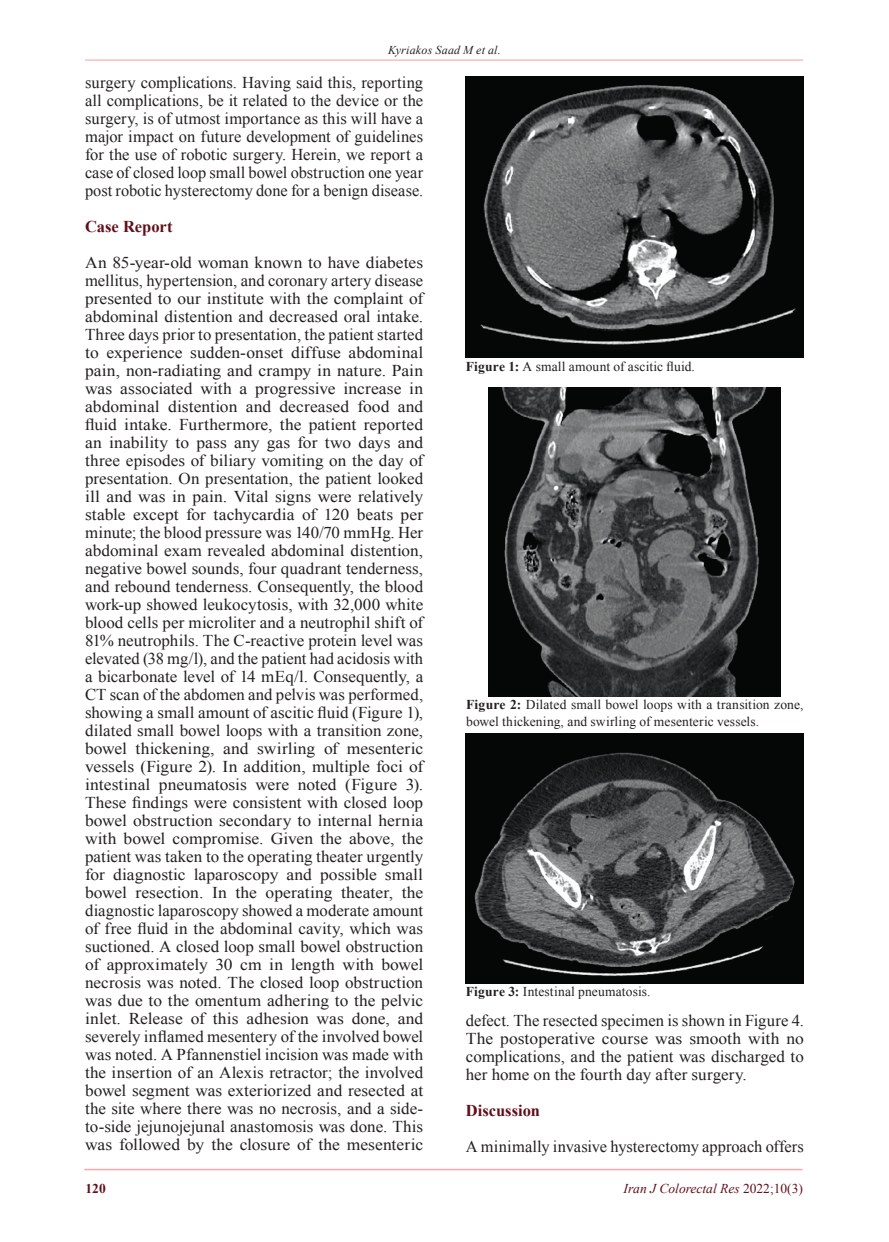
<style>
.page{position:relative;width:889px;height:1242px;background:#fff}
.page>*{position:absolute;margin:0;border:0;box-sizing:border-box;transform-origin:0 0}
.t1{font:16.5px/18px "Times New Roman";color:#231f20;text-align:justify;scale:1.05 1}
.t2{font:16.5px/18px "Times New Roman";color:#231f20;text-align:justify}
.t3{font:700 16.5px "Times New Roman";color:#600f1b}
.t4{font:13.5px/16.2px "Times New Roman";letter-spacing:.01em;color:#231f20}
.t5{font:italic 13.5px "Times New Roman";color:#600f1b}
.t6{font:700 13.5px "Times New Roman";color:#600f1b}
.t7{font:italic 12px "Times New Roman";letter-spacing:.02em;color:#231f20}
.s1{font-weight:700}
.s2{font-style:normal}
</style>
<div class="page">
<hr style="left:85px;top:60px;width:718px;height:1px;background:#f7a7ad">
<hr style="left:84px;top:1168px;width:718px;height:2px;background:#f7a7ad">
<img style="left:466px;top:77px;width:337px;height:281px">
<img style="left:488px;top:387px;width:292px;height:309px">
<img style="left:466px;top:733px;width:337px;height:250px">
<p class="t7" style="left:388px;top:42px;width:114px">Kyriakos Saad M et al.</p>
<p class="t2" style="left:85px;top:73px;width:340px">surgery complications. Having said this, reporting all complications, be it related to the device or the surgery, is of utmost importance as this will have a major impact on future development of guidelines for the use of robotic surgery. Herein, we report a case of closed loop small bowel obstruction one year post robotic hysterectomy done for a benign disease.</p>
<p class="t3" style="left:85px;top:215px;width:89px">Case Report</p>
<p class="t1" style="left:85px;top:253px;width:323px">An 85-year-old woman known to have diabetes mellitus, hypertension, and coronary artery disease presented to our institute with the complaint of abdominal distention and decreased oral intake.<br>Three days prior to presentation, the patient started to experience sudden-onset diffuse abdominal pain, non-radiating and crampy in nature. Pain was associated with a progressive increase in abdominal distention and decreased food and fluid intake. Furthermore, the patient reported an inability to pass any gas for two days and three episodes of biliary vomiting on the day of presentation. On presentation, the patient looked ill and was in pain. Vital signs were relatively stable except for tachycardia of 120 beats per minute; the blood pressure was 140/70 mmHg. Her abdominal exam revealed abdominal distention, negative bowel sounds, four quadrant tenderness, and rebound tenderness. Consequently, the blood work-up showed leukocytosis, with 32,000 white blood cells per microliter and a neutrophil shift of 81% neutrophils. The C-reactive protein level was elevated (38 mg/l), and the patient had acidosis with a bicarbonate level of 14 mEq/l. Consequently, a CT scan of the abdomen and pelvis was performed, showing a small amount of ascitic fluid (Figure 1), dilated small bowel loops with a transition zone, bowel thickening, and swirling of mesenteric vessels (Figure 2). In addition, multiple foci of intestinal pneumatosis were noted (Figure 3).<br>These findings were consistent with closed loop bowel obstruction secondary to internal hernia with bowel compromise. Given the above, the patient was taken to the operating theater urgently for diagnostic laparoscopy and possible small bowel resection. In the operating theater, the diagnostic laparoscopy showed a moderate amount of free fluid in the abdominal cavity, which was suctioned. A closed loop small bowel obstruction of approximately 30 cm in length with bowel necrosis was noted. The closed loop obstruction was due to the omentum adhering to the pelvic inlet. Release of this adhesion was done, and severely inflamed mesentery of the involved bowel was noted. A Pfannenstiel incision was made with the insertion of an Alexis retractor; the involved bowel segment was exteriorized and resected at the site where there was no necrosis, and a side&shy;to-side jejunojejunal anastomosis was done. This was followed by the closure of the mesenteric</p>
<p class="t4" style="left:466px;top:358px;width:231px"><span class="s1">Figure 1:</span> A small amount of ascitic fluid.</p>
<p class="t4" style="left:466px;top:696px;width:339px"><span class="s1">Figure 2:</span> Dilated small bowel loops with a transition zone, bowel thickening, and swirling of mesenteric vessels.</p>
<p class="t4" style="left:466px;top:983px;width:186px"><span class="s1">Figure 3:</span> Intestinal pneumatosis.</p>
<p class="t2" style="left:466px;top:1010px;width:340px">defect. The resected specimen is shown in Figure 4.<br>The postoperative course was smooth with no complications, and the patient was discharged to her home on the fourth day after surgery.</p>
<p class="t3" style="left:466px;top:1098px;width:76px">Discussion</p>
<p class="t2" style="left:466px;top:1136px;width:340px">A minimally invasive hysterectomy approach offers</p>
<p class="t6" style="left:86px;top:1178px;width:22px">120</p>
<p class="t5" style="left:623px;top:1179px;width:181px">Iran J Colorectal Res <span class="s2">2022;10(3)</span></p>
</div>
